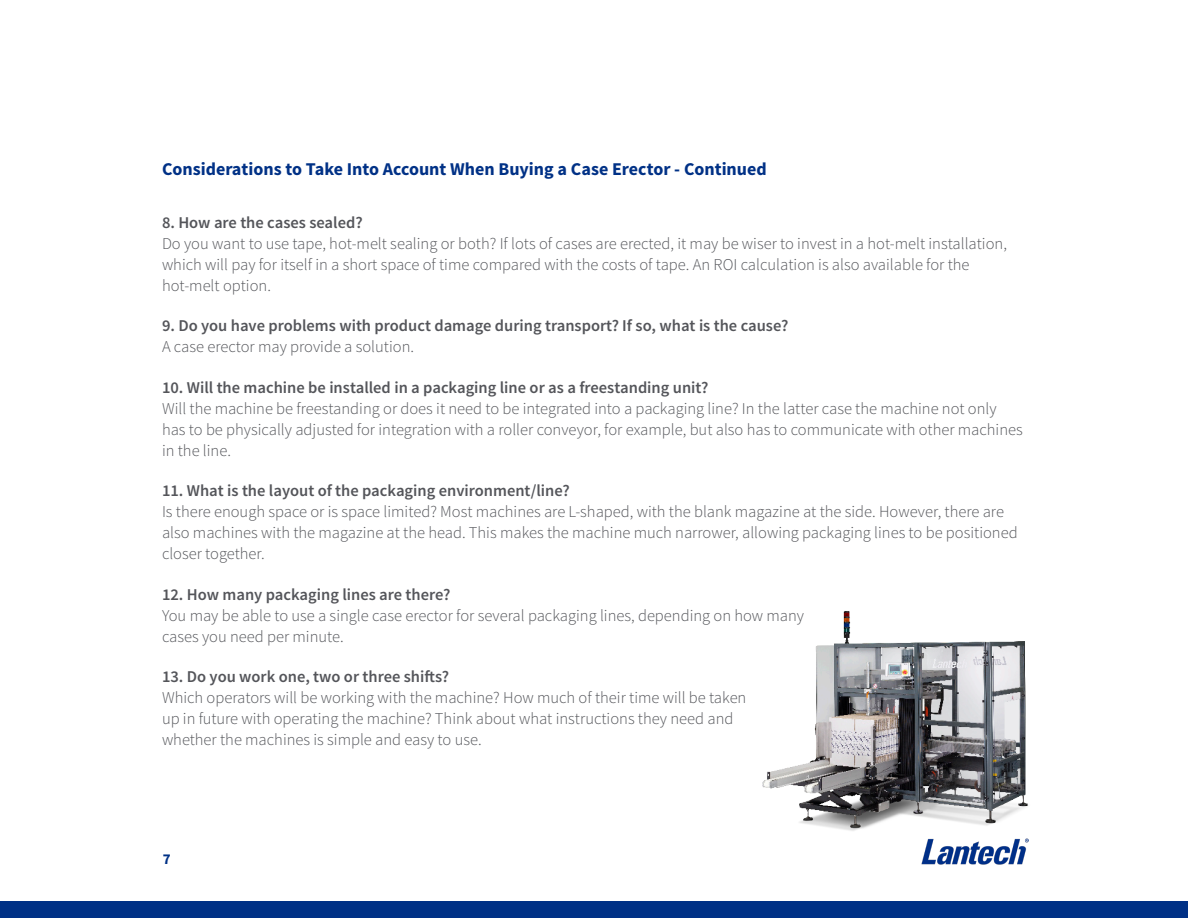
<style>
.page{position:relative;width:1188px;height:918px;background:#fff}
.page>*{position:absolute;margin:0;border:0;box-sizing:border-box;transform-origin:0 0}
.t1{font:700 18px "Source Sans Pro";color:#003186}
.t2{font:300 16.5px/21px "Source Sans Pro";color:#54555a}
.t3{font:600 16.5px "Source Sans Pro";color:#54555a}
.t4{font:700 15px "Source Sans Pro";color:#003186}
</style>
<div class="page">
<img style="left:762px;top:611px;width:267px;height:231px">
<img style="left:921px;top:839px;width:107px;height:26px">
<div style="left:0;top:902px;width:1188px;height:16px;background:#003186"></div>
<p class="t1" style="left:162px;top:158px;width:606px">Considerations to Take Into Account When Buying a Case Erector - Continued</p>
<p class="t3" style="left:162px;top:212px;width:202px">8. How are the cases sealed?</p>
<p class="t2" style="left:162px;top:233px;width:846px">Do you want to use tape, hot-melt sealing or both? If lots of cases are erected, it may be wiser to invest in a hot-melt installation, which will pay for itself in a short space of time compared with the costs of tape. An ROI calculation is also available for the hot-melt option.</p>
<p class="t3" style="left:162px;top:316px;width:628px">9. Do you have problems with product damage during transport? If so, what is the cause?</p>
<p class="t2" style="left:162px;top:337px;width:254px">A case erector may provide a solution.</p>
<p class="t3" style="left:162px;top:377px;width:548px">10. Will the machine be installed in a packaging line or as a freestanding unit?</p>
<p class="t2" style="left:162px;top:398px;width:862px">Will the machine be freestanding or does it need to be integrated into a packaging line? In the latter case the machine not only has to be physically adjusted for integration with a roller conveyor, for example, but also has to communicate with other machines in the line.</p>
<p class="t3" style="left:162px;top:481px;width:409px">11. What is the layout of the packaging environment/line?</p>
<p class="t2" style="left:162px;top:502px;width:857px">Is there enough space or is space limited? Most machines are L-shaped, with the blank magazine at the side. However, there are also machines with the magazine at the head. This makes the machine much narrower, allowing packaging lines to be positioned closer together.</p>
<p class="t3" style="left:162px;top:584px;width:290px">12. How many packaging lines are there?</p>
<p class="t2" style="left:162px;top:605px;width:644px">You may be able to use a single case erector for several packaging lines, depending on how many cases you need per minute.</p>
<p class="t3" style="left:162px;top:667px;width:289px">13. Do you work one, two or three shifts?</p>
<p class="t2" style="left:162px;top:688px;width:586px">Which operators will be working with the machine? How much of their time will be taken up in future with operating the machine? Think about what instructions they need and whether the machines is simple and easy to use.</p>
<p class="t4" style="left:163px;top:849px;width:9px">7</p>
</div>
